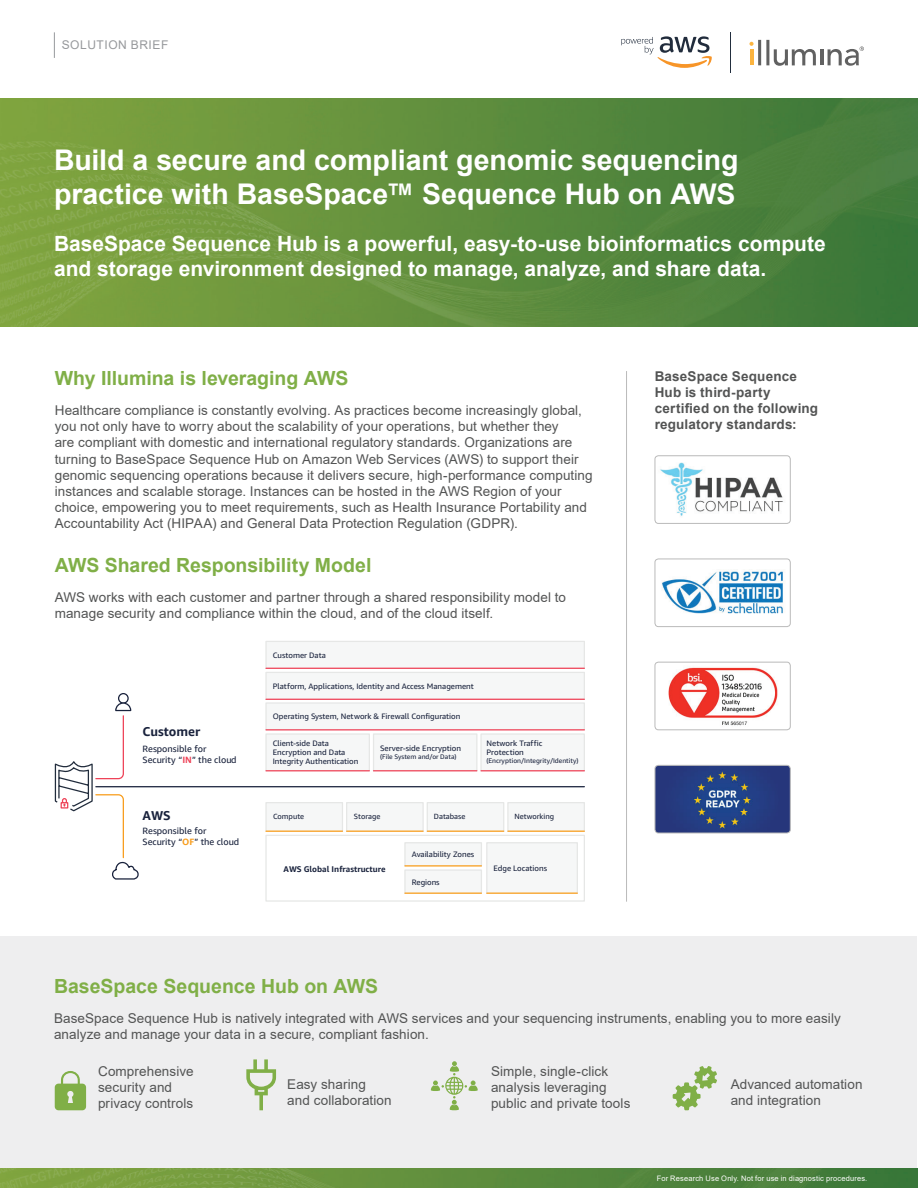
<style>
.page{position:relative;width:918px;height:1188px;background:#fff}
.page>*{position:absolute;margin:0;border:0;box-sizing:border-box;transform-origin:0 0}
.t1{font:700 28.5px/34.2px "Arial";letter-spacing:-.005em;color:#fff}
.t2{font:700 21px/25.2px "Arial";color:#fff}
.t3{font:700 19.5px "Arial";color:#80af47}
.t4{font:13.5px/16.2px "Arial";letter-spacing:.005em;color:#535454}
.t5{font:700 13.5px/16.2px "Arial";letter-spacing:.015em;color:#535454}
.t6{font:700 12.75px "Amazon Ember";color:#19223c}
.t7{font:12px "Arial";letter-spacing:.045em;color:#97999c}
.t8{font:9.15px/10.9px "Amazon Ember";color:#19223c}
.t9{font:700 8.25px "Amazon Ember";color:#19223c}
.t10{font:7.8px/9.4px "Amazon Ember";color:#19223c}
.t11{font:7.5px "Arial";letter-spacing:.02em;color:#fff}
.t12{font:7.5px "Amazon Ember";color:#19223c}
.t13{font:6.6px "Amazon Ember";color:#19223c}
.s1{font-weight:700;color:#ee4358}
.s2{font-weight:700;color:#f89d1c}
</style>
<div class="page">
<hr style="left:730px;top:32px;width:1px;height:41px;background:#222e3e">
<hr style="left:750px;top:49px;width:3px;height:16px;background:#fcb43f">
<hr style="left:758px;top:40px;width:3px;height:25px;background:#616161">
<hr style="left:766px;top:40px;width:3px;height:25px;background:#616161">
<svg style="left:774px;top:49px;width:42px;height:17px"></svg>
<hr style="left:820px;top:49px;width:3px;height:16px;background:#616161">
<svg style="left:749px;top:42px;width:5px;height:4px"></svg>
<svg style="left:828px;top:46px;width:36px;height:20px"></svg>
<svg style="left:621px;top:36px;width:91px;height:32px"></svg>
<div style="left:1px;top:936px;width:916px;height:252px;background:#eeeeef"></div>
<img style="left:0;top:98px;width:918px;height:228px">
<svg style="left:54px;top:32px;width:1px;height:26px"></svg>
<img style="left:655px;top:662px;width:135px;height:68px">
<div style="left:655px;top:662px;width:136px;height:68px;border:1px solid #bababa;border-radius:4px"></div>
<img style="left:655px;top:559px;width:135px;height:68px">
<div style="left:655px;top:559px;width:136px;height:68px;border:1px solid #bababa;border-radius:4px"></div>
<img style="left:655px;top:456px;width:128px;height:67px">
<div style="left:655px;top:455px;width:136px;height:69px;border:1px solid #bababa;border-radius:4px"></div>
<img style="left:655px;top:765px;width:135px;height:68px">
<div style="left:655px;top:765px;width:136px;height:68px;border:1px solid #bababa;border-radius:4px"></div>
<img style="left:0;top:1169px;width:918px;height:19px">
<svg style="left:55px;top:1071px;width:31px;height:39px"></svg>
<svg style="left:246px;top:1059px;width:30px;height:51px"></svg>
<svg style="left:431px;top:1061px;width:47px;height:50px"></svg>
<svg style="left:673px;top:1066px;width:44px;height:44px"></svg>
<hr style="left:626px;top:371px;width:1px;height:531px;background:#bababa">
<div style="left:265px;top:835px;width:320px;height:67px;background:#fff;border:1px solid #e6e7e6"></div>
<div style="left:265px;top:802px;width:78px;height:30px;background:#f6f7f7;border:1px solid #e6e7e6"></div>
<div style="left:346px;top:802px;width:78px;height:30px;background:#f6f7f7;border:1px solid #e6e7e6"></div>
<div style="left:404px;top:842px;width:78px;height:25px;background:#f6f7f7;border:1px solid #e6e7e6"></div>
<div style="left:486px;top:842px;width:92px;height:52px;background:#f6f7f7;border:1px solid #e6e7e6"></div>
<div style="left:427px;top:802px;width:77px;height:30px;background:#f6f7f7;border:1px solid #e6e7e6"></div>
<div style="left:507px;top:802px;width:78px;height:30px;background:#f6f7f7;border:1px solid #e6e7e6"></div>
<div style="left:404px;top:869px;width:78px;height:25px;background:#f6f7f7;border:1px solid #e6e7e6"></div>
<div style="left:265px;top:702px;width:320px;height:28px;background:#f6f7f7;border:1px solid #e6e7e6"></div>
<div style="left:265px;top:672px;width:320px;height:28px;background:#f6f7f7;border:1px solid #e6e7e6"></div>
<div style="left:265px;top:641px;width:320px;height:28px;background:#f6f7f7;border:1px solid #e6e7e6"></div>
<hr style="left:266px;top:831px;width:77px;height:1px;background:#f89d1c">
<hr style="left:347px;top:831px;width:76px;height:1px;background:#f89d1c">
<hr style="left:405px;top:865px;width:76px;height:2px;background:#f89d1c">
<hr style="left:487px;top:893px;width:90px;height:1px;background:#f89d1c">
<hr style="left:427px;top:831px;width:77px;height:1px;background:#f89d1c">
<hr style="left:508px;top:831px;width:76px;height:1px;background:#f89d1c">
<hr style="left:405px;top:893px;width:76px;height:1px;background:#f89d1c">
<hr style="left:266px;top:729px;width:318px;height:1px;background:#ee4358">
<hr style="left:266px;top:699px;width:318px;height:1px;background:#ee4358">
<hr style="left:266px;top:668px;width:318px;height:1px;background:#ee4358">
<div style="left:265px;top:733px;width:105px;height:38px;background:#f6f7f7;border:1px solid #e6e7e6"></div>
<hr style="left:266px;top:770px;width:103px;height:1px;background:#ee4358">
<div style="left:373px;top:733px;width:104px;height:38px;background:#f6f7f7;border:1px solid #e6e7e6"></div>
<hr style="left:374px;top:770px;width:103px;height:1px;background:#ee4358">
<div style="left:480px;top:733px;width:105px;height:38px;background:#f6f7f7;border:1px solid #e6e7e6"></div>
<hr style="left:481px;top:770px;width:103px;height:1px;background:#ee4358">
<hr style="left:96px;top:786px;width:488px;height:1px;background:#19223c">
<div style="left:118px;top:693px;width:11px;height:11px;border:1px solid #19223c;border-radius:50%"></div>
<svg style="left:54px;top:702px;width:85px;height:178px"></svg>
<p class="t7" style="left:62px;top:37px;width:108px">SOLUTION BRIEF</p>
<h1 class="t1" style="left:54px;top:143px;width:686px">Build a secure and compliant genomic sequencing practice with BaseSpace™ Sequence Hub on AWS</h1>
<h2 class="t2" style="left:54px;top:231px;width:773px">BaseSpace Sequence Hub is a powerful, easy-to-use bioinformatics compute and storage environment designed to manage, analyze, and share data.</h2>
<h3 class="t3" style="left:55px;top:365px;width:295px">Why Illumina is leveraging AWS</h3>
<p class="t4" style="left:55px;top:402px;width:539px">Healthcare compliance is constantly evolving. As practices become increasingly global, you not only have to worry about the scalability of your operations, but whether they<br>are compliant with domestic and international regulatory standards. Organizations are turning to BaseSpace Sequence Hub on Amazon Web Services (AWS) to support their genomic sequencing operations because it delivers secure, high-performance computing instances and scalable storage. Instances can be hosted in the AWS Region of your choice, empowering you to meet requirements, such as Health Insurance Portability and Accountability Act (HIPAA) and General Data Protection Regulation (GDPR).</p>
<h3 class="t3" style="left:55px;top:552px;width:318px">AWS Shared Responsibility Model</h3>
<p class="t4" style="left:55px;top:589px;width:513px">AWS works with each customer and partner through a shared responsibility model to manage security and compliance within the cloud, and of the cloud itself.</p>
<p class="t6" style="left:143px;top:724px;width:59px">Customer</p>
<p class="t8" style="left:143px;top:743px;width:96px">Responsible for<br>Security “<span class="s1">IN</span>” the cloud</p>
<p class="t6" style="left:143px;top:807px;width:29px">AWS</p>
<p class="t8" style="left:143px;top:825px;width:98px">Responsible for<br>Security “<span class="s2">OF</span>” the cloud</p>
<p class="t10" style="left:273px;top:651px;width:55px">Customer Data</p>
<p class="t10" style="left:273px;top:681px;width:202px">Platform, Applications, Identity and Access Management</p>
<p class="t10" style="left:273px;top:711px;width:189px">Operating System, Network &amp; Firewall Configuration</p>
<p class="t10" style="left:273px;top:738px;width:87px">Client-side Data<br>Encryption and Data<br>Integrity Authentication</p>
<p class="t10" style="left:380px;top:744px;width:83px">Server-side Encryption</p>
<p class="t13" style="left:380px;top:753px;width:78px">(File System and/or Data)</p>
<p class="t10" style="left:486px;top:738px;width:58px">Network Traffic<br>Protection</p>
<p class="t13" style="left:486px;top:757px;width:94px">(Encryption/Integrity/Identity)</p>
<p class="t12" style="left:273px;top:812px;width:33px">Compute</p>
<p class="t12" style="left:354px;top:812px;width:28px">Storage</p>
<p class="t12" style="left:434px;top:812px;width:33px">Database</p>
<p class="t12" style="left:514px;top:812px;width:41px">Networking</p>
<p class="t10" style="left:412px;top:850px;width:64px">Availability Zones</p>
<p class="t10" style="left:412px;top:878px;width:29px">Regions</p>
<p class="t9" style="left:284px;top:864px;width:104px">AWS Global Infrastructure</p>
<p class="t10" style="left:493px;top:864px;width:55px">Edge Locations</p>
<p class="t5" style="left:655px;top:368px;width:165px">BaseSpace Sequence<br>Hub is third-party certified on the following regulatory standards:</p>
<h3 class="t3" style="left:54px;top:973px;width:326px">BaseSpace Sequence Hub on AWS</h3>
<p class="t4" style="left:54px;top:1010px;width:788px">BaseSpace Sequence Hub is natively integrated with AWS services and your sequencing instruments, enabling you to more easily analyze and manage your data in a secure, compliant fashion.</p>
<p class="t4" style="left:98px;top:1063px;width:97px">Comprehensive security and privacy controls</p>
<p class="t4" style="left:491px;top:1063px;width:141px">Simple, single-click analysis leveraging public and private tools</p>
<p class="t4" style="left:731px;top:1076px;width:133px">Advanced automation and integration</p>
<p class="t4" style="left:287px;top:1076px;width:106px">Easy sharing and collaboration</p>
<p class="t11" style="left:657px;top:1173px;width:212px">For Research Use Only. Not for use in diagnostic procedures.</p>
</div>
